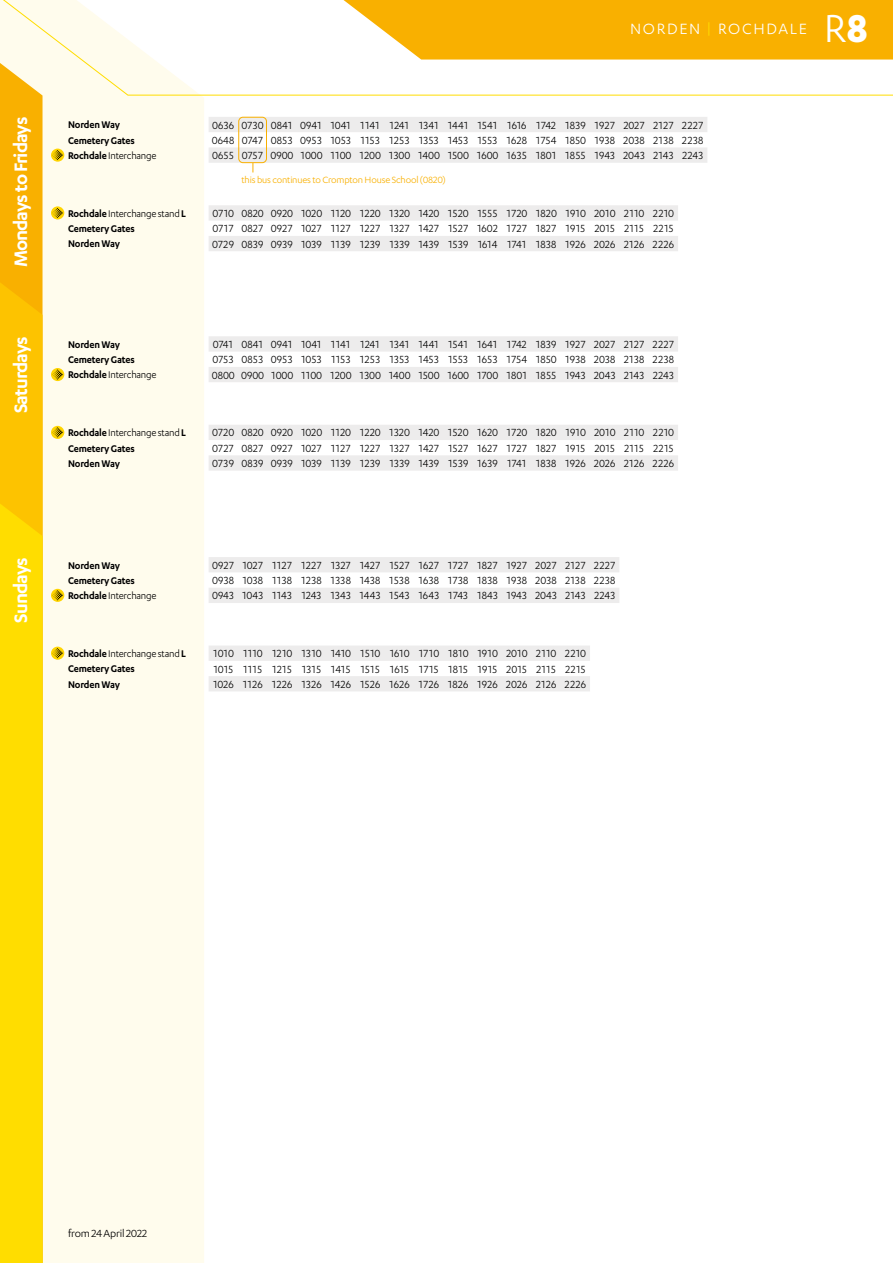
<style>
.page{position:relative;width:893px;height:1263px;background:#fff}
.page>*{position:absolute;margin:0;border:0;box-sizing:border-box;transform-origin:0 0}
.t1{font:45px "Karbon";color:#fff}
.t2{font:600 21px "Karbon";letter-spacing:-.05em;color:#fff}
.t3{font:17.25px "Karbon";letter-spacing:.1em;color:#fff}
.t4{font:12px "Karbon";letter-spacing:-.06em;color:#000;scale:.95 1}
.t5{font:12px "Karbon";letter-spacing:-.04em;color:#000;scale:.95 1}
.t6{font:12px "Karbon";letter-spacing:-.095em;color:#000;scale:.95 1}
.t7{font:12px "Karbon";letter-spacing:-.02em;color:#000}
.t8{font:600 11.25px "Karbon";letter-spacing:-.015em;color:#000;scale:.95 1}
.t9{font:11.25px "Karbon";letter-spacing:-.02em;color:#000;scale:.95 1}
.t10{font:10.5px "Karbon";letter-spacing:-.015em;color:#f9b000}
.s1{color:#fd0}
.s2{font-weight:700}
.s3{font-weight:600}
</style>
<div class="page">
<div style="left:43px;top:96px;width:161px;height:1167px;background:#fffced"></div>
<svg style="left:0;top:0;width:893px;height:96px"></svg>
<svg style="left:327px;top:0;width:566px;height:60px;background:#f9b81a"></svg>
<svg style="left:51px;top:149px;width:13px;height:13px"></svg>
<svg style="left:53px;top:150px;width:10px;height:10px"></svg>
<svg style="left:209px;top:336px;width:469px;height:46px"></svg>
<svg style="left:51px;top:368px;width:13px;height:13px"></svg>
<svg style="left:53px;top:369px;width:10px;height:11px"></svg>
<svg style="left:209px;top:557px;width:410px;height:46px"></svg>
<svg style="left:51px;top:589px;width:13px;height:13px"></svg>
<svg style="left:53px;top:590px;width:10px;height:10px"></svg>
<svg style="left:209px;top:205px;width:469px;height:46px"></svg>
<svg style="left:51px;top:206px;width:13px;height:13px"></svg>
<svg style="left:53px;top:208px;width:10px;height:10px"></svg>
<svg style="left:209px;top:425px;width:469px;height:46px"></svg>
<svg style="left:51px;top:426px;width:13px;height:13px"></svg>
<svg style="left:53px;top:427px;width:10px;height:10px"></svg>
<svg style="left:209px;top:646px;width:381px;height:45px"></svg>
<svg style="left:51px;top:647px;width:13px;height:13px"></svg>
<svg style="left:53px;top:648px;width:10px;height:10px"></svg>
<svg style="left:0;top:63px;width:43px;height:219px;background:#f9b614"></svg>
<svg style="left:0;top:282px;width:43px;height:981px;background:#fed600"></svg>
<svg style="left:209px;top:117px;width:498px;height:55px"></svg>
<h2 class="t2" style="left:9px;top:267px;width:152px;rotate:-90deg">Mondays to Fridays</h2>
<h2 class="t2" style="left:9px;top:413px;width:78px;rotate:-90deg">Saturdays</h2>
<h2 class="t2" style="left:9px;top:623px;width:67px;rotate:-90deg">Sundays</h2>
<h3 class="t3" style="left:630px;top:19px;width:178px">NORDEN <span class="s1">|</span> ROCHDALE</h3>
<h1 class="t1" style="left:824px;top:3px;width:45px">R<span class="s2">8</span></h1>
<p class="t8" style="left:68px;top:119px;width:56px">Norden Way</p>
<p class="t4" style="left:212px;top:118px;width:519px">0636 0730 0841 0941 1041 1141 1241 1341 1441 1541 1616 1742 1839 1927 2027 2127 2227</p>
<p class="t8" style="left:68px;top:134px;width:72px">Cemetery Gates</p>
<p class="t4" style="left:212px;top:134px;width:519px">0648 0747 0853 0953 1053 1153 1253 1353 1453 1553 1628 1754 1850 1938 2038 2138 2238</p>
<p class="t9" style="left:68px;top:149px;width:95px"><span class="s3">Rochdale</span> Interchange</p>
<p class="t4" style="left:212px;top:149px;width:519px">0655 0757 0900 1000 1100 1200 1300 1400 1500 1600 1635 1801 1855 1943 2043 2143 2243</p>
<p class="t10" style="left:242px;top:174px;width:206px">this bus continues to Crompton House School (0820)</p>
<p class="t9" style="left:68px;top:207px;width:126px"><span class="s3">Rochdale</span> Interchange stand <span class="s3">L</span></p>
<p class="t4" style="left:212px;top:207px;width:488px">0710 0820 0920 1020 1120 1220 1320 1420 1520 1555 1720 1820 1910 2010 2110 2210</p>
<p class="t8" style="left:68px;top:222px;width:72px">Cemetery Gates</p>
<p class="t4" style="left:213px;top:222px;width:487px">0717 0827 0927 1027 1127 1227 1327 1427 1527 1602 1727 1827 1915 2015 2115 2215</p>
<p class="t8" style="left:68px;top:238px;width:56px">Norden Way</p>
<p class="t4" style="left:212px;top:237px;width:488px">0729 0839 0939 1039 1139 1239 1339 1439 1539 1614 1741 1838 1926 2026 2126 2226</p>
<p class="t8" style="left:68px;top:338px;width:56px">Norden Way</p>
<p class="t4" style="left:213px;top:338px;width:488px">0741 0841 0941 1041 1141 1241 1341 1441 1541 1641 1742 1839 1927 2027 2127 2227</p>
<p class="t8" style="left:68px;top:353px;width:72px">Cemetery Gates</p>
<p class="t4" style="left:212px;top:353px;width:488px">0753 0853 0953 1053 1153 1253 1353 1453 1553 1653 1754 1850 1938 2038 2138 2238</p>
<p class="t9" style="left:68px;top:369px;width:95px"><span class="s3">Rochdale</span> Interchange</p>
<p class="t5" style="left:212px;top:368px;width:488px">0800 0900 1000 1100 1200 1300 1400 1500 1600 1700 1801 1855 1943 2043 2143 2243</p>
<p class="t9" style="left:68px;top:427px;width:126px"><span class="s3">Rochdale</span> Interchange stand <span class="s3">L</span></p>
<p class="t4" style="left:212px;top:426px;width:488px">0720 0820 0920 1020 1120 1220 1320 1420 1520 1620 1720 1820 1910 2010 2110 2210</p>
<p class="t8" style="left:68px;top:442px;width:72px">Cemetery Gates</p>
<p class="t4" style="left:212px;top:441px;width:488px">0727 0827 0927 1027 1127 1227 1327 1427 1527 1627 1727 1827 1915 2015 2115 2215</p>
<p class="t8" style="left:68px;top:457px;width:56px">Norden Way</p>
<p class="t4" style="left:212px;top:457px;width:488px">0739 0839 0939 1039 1139 1239 1339 1439 1539 1639 1741 1838 1926 2026 2126 2226</p>
<p class="t8" style="left:68px;top:559px;width:56px">Norden Way</p>
<p class="t4" style="left:212px;top:559px;width:426px">0927 1027 1127 1227 1327 1427 1527 1627 1727 1827 1927 2027 2127 2227</p>
<p class="t8" style="left:68px;top:574px;width:72px">Cemetery Gates</p>
<p class="t4" style="left:212px;top:574px;width:426px">0938 1038 1138 1238 1338 1438 1538 1638 1738 1838 1938 2038 2138 2238</p>
<p class="t9" style="left:68px;top:590px;width:95px"><span class="s3">Rochdale</span> Interchange</p>
<p class="t4" style="left:212px;top:589px;width:426px">0943 1043 1143 1243 1343 1443 1543 1643 1743 1843 1943 2043 2143 2243</p>
<p class="t9" style="left:68px;top:647px;width:126px"><span class="s3">Rochdale</span> Interchange stand <span class="s3">L</span></p>
<p class="t4" style="left:213px;top:647px;width:395px">1010 1110 1210 1310 1410 1510 1610 1710 1810 1910 2010 2110 2210</p>
<p class="t8" style="left:68px;top:662px;width:72px">Cemetery Gates</p>
<p class="t6" style="left:213px;top:662px;width:394px">1015 1115 1215 1315 1415 1515 1615 1715 1815 1915 2015 2115 2215</p>
<p class="t8" style="left:68px;top:678px;width:56px">Norden Way</p>
<p class="t4" style="left:212px;top:678px;width:395px">1026 1126 1226 1326 1426 1526 1626 1726 1826 1926 2026 2126 2226</p>
<p class="t7" style="left:68px;top:1227px;width:81px">from 24 April 2022</p>
</div>
